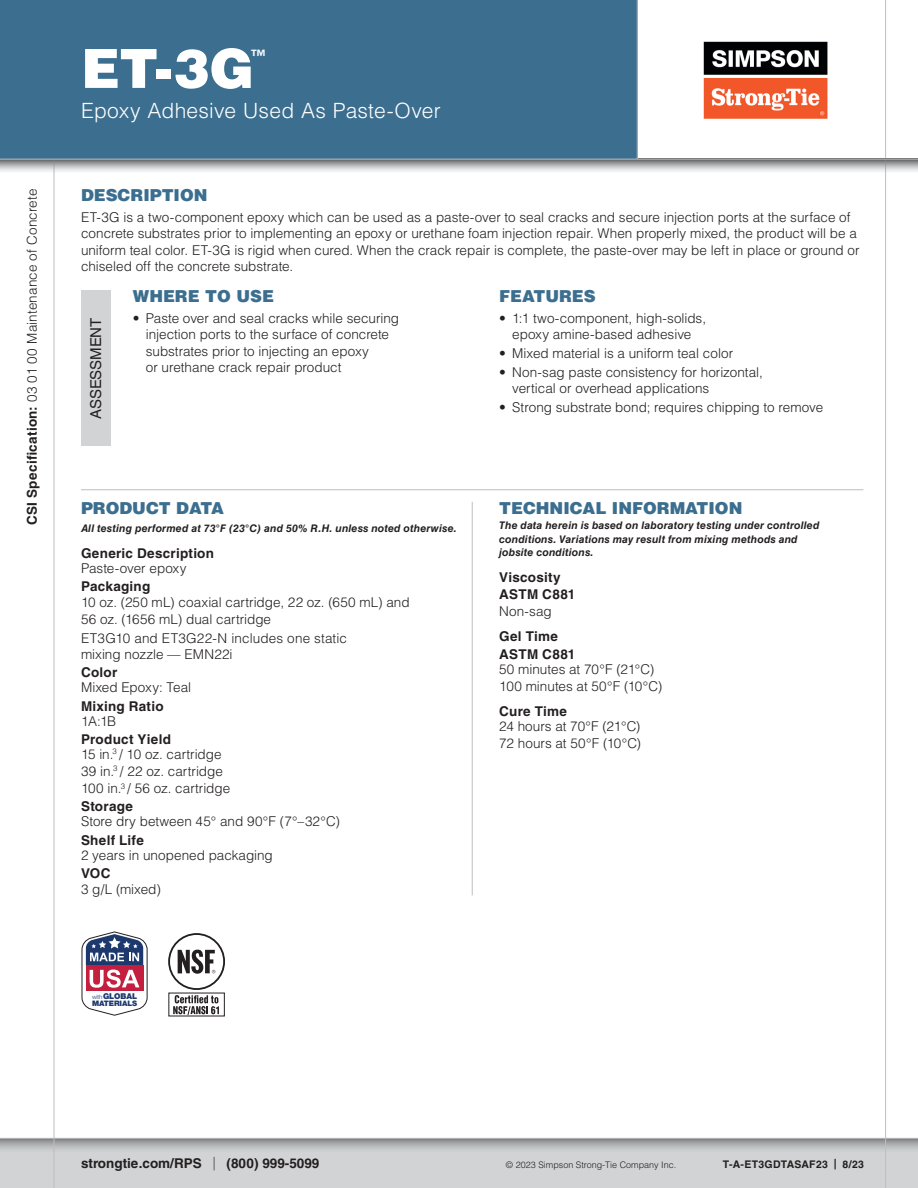
<style>
.page{position:relative;width:918px;height:1188px;background:#fff}
.page>*{position:absolute;margin:0;border:0;box-sizing:border-box;transform-origin:0 0}
.PRODUCT_NAME{font:900 54px "Helvetica LT Std";color:#fff}
.short_description{font:300 21px "Helvetica LT Std";letter-spacing:.01em;color:#fff}
.t1{font:900 16.5px "Helvetica LT Std";color:#3b6e8f}
.PRODUCT_NAME-2{font:900 15.75px "Helvetica LT Std";color:#fff}
.t2{font:15px "Helvetica LT Std";letter-spacing:-.01em;color:#231f20}
.text{font:300 13.5px/16.5px "Helvetica LT Std";color:#231f20}
.BULLETS{font:300 13.5px "Helvetica LT Std";color:#231f20}
.text_no_grep{font:300 13.5px/16.5px "Helvetica LT Std";letter-spacing:.005em;color:#231f20}
.subsection-_tech_1st{font:700 13.5px "Helvetica LT Std";letter-spacing:.015em;color:#231f20}
.subsection{font:700 13.5px "Helvetica LT Std";letter-spacing:.02em;color:#231f20}
.subsection-2{font:300 13.5px "Helvetica LT Std";letter-spacing:.01em;color:#231f20}
.subsection-3{font:italic 700 10.5px/13.5px "Helvetica LT Std";letter-spacing:.015em;color:#231f20}
.t3{font:700 10.5px "Helvetica LT Std";letter-spacing:.02em;color:#231f20}
.t4{font:300 9px "Helvetica LT Std";color:#231f20}
.t5{font:900 8.1px "Helvetica Neue LT Std";letter-spacing:-.01em;color:#1c386d}
.t6{font:900 7.5px "Helvetica Neue LT Std";letter-spacing:-.01em;color:#1c386d}
.t7{font:300 6.15px "Helvetica Neue LT Std";color:#1c386d}
.s1{font-weight:700}
.s2{font-weight:300}
</style>
<div class="page">
<div style="left:0;top:1138px;width:918px;height:50px;background:#d1d3d4"></div>
<svg style="left:0;top:1139px;width:918px;height:15px"></svg>
<hr style="left:54px;top:0;width:1px;height:1188px;background:#bcbec0">
<hr style="left:885px;top:0;width:1px;height:1188px;background:#bcbec0">
<img style="left:704px;top:42px;width:123px;height:77px">
<hr style="left:0;top:1138px;width:918px;height:1px;background:#bcbec0">
<svg style="left:0;top:160px;width:918px;height:14px"></svg>
<div style="left:0;top:0;width:637px;height:159px;background:#3b6e8f"></div>
<hr style="left:0;top:159px;width:918px;height:1px;background:#bcbec0">
<hr style="left:637px;top:0;width:1px;height:159px;background:#bcbec0">
<hr style="left:81px;top:489px;width:782px;height:1px;background:#bcbec0">
<hr style="left:472px;top:502px;width:1px;height:393px;background:#bcbec0">
<div style="left:81px;top:290px;width:30px;height:156px;background:#d1d3d4"></div>
<svg style="left:82px;top:932px;width:65px;height:83px"></svg>
<div style="left:168px;top:933px;width:57px;height:57px;border:2px solid #231f20;border-radius:50%"></div>
<svg style="left:178px;top:950px;width:37px;height:24px"></svg>
<svg style="left:173px;top:995px;width:46px;height:20px"></svg>
<p class="subsection-2" style="left:23px;top:525px;width:338px;rotate:-90deg"><span class="s1">CSI Specification:</span> 03 01 00 Maintenance of Concrete</p>
<p class="PRODUCT_NAME" style="left:81px;top:33px;width:175px">ET-3G</p>
<p class="PRODUCT_NAME-2" style="left:251px;top:45px;width:16px">™</p>
<p class="short_description" style="left:81px;top:97px;width:361px">Epoxy Adhesive Used As Paste-Over</p>
<p class="t1" style="left:81px;top:184px;width:128px">DESCRIPTION</p>
<p class="text" style="left:81px;top:208px;width:780px">ET-3G is a two-component epoxy which can be used as a paste-over to seal cracks and secure injection ports at the surface of concrete substrates prior to implementing an epoxy or urethane foam injection repair. When properly mixed, the product will be a uniform teal color. ET-3G is rigid when cured. When the crack repair is complete, the paste-over may be left in place or ground or chiseled off the concrete substrate.</p>
<p class="t1" style="left:499px;top:285px;width:98px">FEATURES</p>
<p class="text" style="left:499px;top:310px;width:208px;text-align:center">• 1:1 two-component, high-solids, epoxy amine-based adhesive</p>
<p class="text" style="left:499px;top:345px;width:235px">• Mixed material is a uniform teal color</p>
<p class="text" style="left:512px;top:364px;width:252px;text-indent:-13px">• Non-sag paste consistency for horizontal, vertical or overhead applications</p>
<p class="text" style="left:499px;top:399px;width:326px">• Strong substrate bond; requires chipping to remove</p>
<p class="t1" style="left:133px;top:285px;width:143px">WHERE TO USE</p>
<p class="text" style="left:146px;top:310px;width:255px;text-indent:-13px">• Paste over and seal cracks while securing injection ports to the surface of concrete substrates prior to injecting an epoxy<br>or urethane crack repair product</p>
<p class="t2" style="left:87px;top:419px;width:102px;rotate:-90deg">ASSESSMENT</p>
<p class="t1" style="left:81px;top:497px;width:145px">PRODUCT DATA</p>
<p class="subsection-3" style="left:81px;top:522px;width:377px">All testing performed at 73°F (23°C) and 50% R.H. unless noted otherwise.</p>
<p class="subsection-_tech_1st" style="left:81px;top:545px;width:135px">Generic Description</p>
<p class="text" style="left:81px;top:560px;width:107px">Paste-over epoxy</p>
<p class="subsection" style="left:81px;top:578px;width:71px">Packaging</p>
<p class="text_no_grep" style="left:81px;top:594px;width:330px">10 oz. (250 mL) coaxial cartridge, 22 oz. (650 mL) and<br>56 oz. (1656 mL) dual cartridge</p>
<p class="text_no_grep" style="left:81px;top:629px;width:268px">ET3G10 and ET3G22-N includes one static mixing nozzle — EMN22i</p>
<p class="subsection" style="left:81px;top:664px;width:38px">Color</p>
<p class="BULLETS" style="left:81px;top:679px;width:112px">Mixed Epoxy: Teal</p>
<p class="subsection" style="left:81px;top:698px;width:84px">Mixing Ratio</p>
<p class="BULLETS" style="left:81px;top:712px;width:37px">1A:1B</p>
<p class="subsection" style="left:81px;top:731px;width:91px">Product Yield</p>
<p class="text" style="left:81px;top:746px;width:142px">15 in.<sup>3</sup> / 10 oz. cartridge</p>
<p class="text" style="left:81px;top:763px;width:143px">39 in.<sup>3</sup> / 22 oz. cartridge</p>
<p class="text" style="left:81px;top:780px;width:151px">100 in.<sup>3</sup> / 56 oz. cartridge</p>
<p class="subsection" style="left:81px;top:798px;width:53px">Storage</p>
<p class="BULLETS" style="left:81px;top:813px;width:260px">Store dry between 45° and 90°F (7°–32°C)</p>
<p class="subsection" style="left:81px;top:832px;width:64px">Shelf Life</p>
<p class="BULLETS" style="left:81px;top:846px;width:193px">2 years in unopened packaging</p>
<p class="subsection" style="left:81px;top:865px;width:31px">VOC</p>
<p class="BULLETS" style="left:81px;top:881px;width:81px">3 g/L (mixed)</p>
<p class="t5" style="left:103px;top:991px;width:36px">GLOBAL</p>
<p class="t6" style="left:92px;top:998px;width:47px">MATERIALS</p>
<p class="t7" style="left:92px;top:993px;width:12px">with</p>
<p class="t1" style="left:499px;top:497px;width:245px">TECHNICAL INFORMATION</p>
<p class="subsection-3" style="left:499px;top:519px;width:322px">The data herein is based on laboratory testing under controlled conditions. Variations may result from mixing methods and jobsite conditions.</p>
<p class="subsection-_tech_1st" style="left:499px;top:569px;width:63px">Viscosity</p>
<p class="subsection" style="left:499px;top:586px;width:78px">ASTM C881</p>
<p class="text" style="left:499px;top:603px;width:54px">Non-sag</p>
<p class="subsection-_tech_1st" style="left:499px;top:628px;width:60px">Gel Time</p>
<p class="subsection" style="left:499px;top:646px;width:78px">ASTM C881</p>
<p class="BULLETS" style="left:499px;top:661px;width:157px">50 minutes at 70°F (21°C)</p>
<p class="BULLETS" style="left:499px;top:678px;width:164px">100 minutes at 50°F (10°C)</p>
<p class="subsection-_tech_1st" style="left:499px;top:703px;width:69px">Cure Time</p>
<p class="BULLETS" style="left:499px;top:718px;width:143px">24 hours at 70°F (21°C)</p>
<p class="BULLETS" style="left:499px;top:735px;width:143px">72 hours at 50°F (10°C)</p>
<p class="subsection-_tech_1st" style="left:81px;top:1155px;width:240px">strongtie.com/RPS <span class="s2">|</span> (800) 999-5099</p>
<p class="t4" style="left:506px;top:1159px;width:172px">© 2023 Simpson Strong-Tie Company Inc.</p>
<p class="t3" style="left:723px;top:1158px;width:143px">T-A-ET3GDTASAF23 | 8/23</p>
</div>
